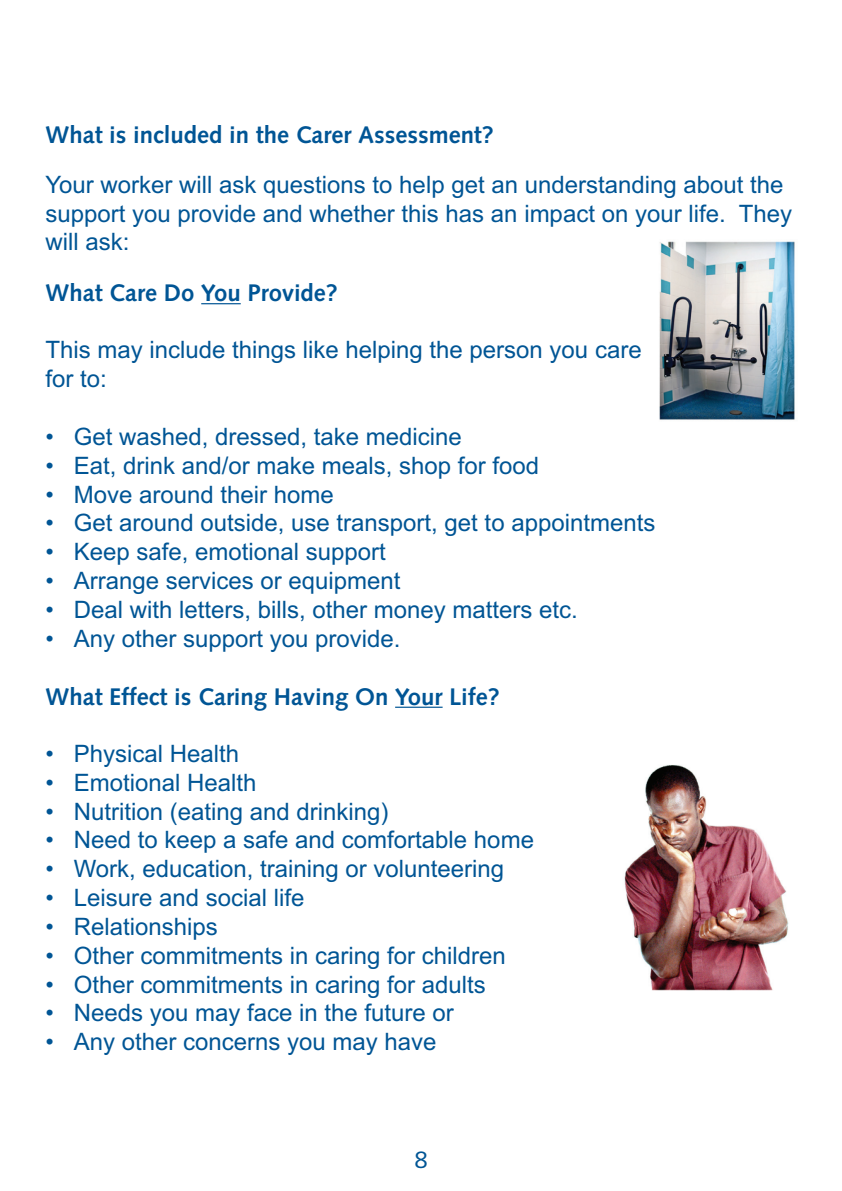
<style>
.page{position:relative;width:842px;height:1191px;background:#fff}
.page>*{position:absolute;margin:0;border:0;box-sizing:border-box;transform-origin:0 0}
.t1{font:24px/28.8px "Arial";color:#005595}
.t2{font:700 24px "Syntax";color:#005595}
.t3{font:24px "Syntax";color:#005595}
</style>
<div class="page">
<hr style="left:201px;top:303px;width:40px;height:1px;background:#005595">
<hr style="left:395px;top:706px;width:48px;height:2px;background:#005595">
<img style="left:659px;top:241px;width:136px;height:179px">
<img style="left:624px;top:765px;width:165px;height:225px">
<p class="t2" style="left:45px;top:124px;width:450px">What is included in the Carer Assessment?</p>
<p class="t1" style="left:45px;top:172px;width:748px">Your worker will ask questions to help get an understanding about the support you provide and whether this has an impact on your life. They will ask:</p>
<p class="t2" style="left:45px;top:283px;width:294px">What Care Do You Provide?</p>
<p class="t1" style="left:45px;top:338px;width:598px">This may include things like helping the person you care for to:</p>
<p class="t1" style="left:45px;top:424px;width:418px">• Get washed, dressed, take medicine</p>
<p class="t1" style="left:45px;top:453px;width:495px">• Eat, drink and/or make meals, shop for food</p>
<p class="t1" style="left:45px;top:482px;width:290px">• Move around their home</p>
<p class="t1" style="left:45px;top:511px;width:612px">• Get around outside, use transport, get to appointments</p>
<p class="t1" style="left:45px;top:539px;width:342px">• Keep safe, emotional support</p>
<p class="t1" style="left:45px;top:568px;width:357px">• Arrange services or equipment</p>
<p class="t1" style="left:45px;top:597px;width:534px">• Deal with letters, bills, other money matters etc.</p>
<p class="t1" style="left:45px;top:626px;width:357px">• Any other support you provide.</p>
<p class="t2" style="left:45px;top:686px;width:456px">What Effect is Caring Having On Your Life?</p>
<p class="t1" style="left:45px;top:741px;width:195px">• Physical Health</p>
<p class="t1" style="left:45px;top:770px;width:213px">• Emotional Health</p>
<p class="t1" style="left:45px;top:799px;width:345px">• Nutrition (eating and drinking)</p>
<p class="t1" style="left:45px;top:828px;width:490px">• Need to keep a safe and comfortable home</p>
<p class="t1" style="left:45px;top:857px;width:460px">• Work, education, training or volunteering</p>
<p class="t1" style="left:45px;top:885px;width:261px">• Leisure and social life</p>
<p class="t1" style="left:45px;top:914px;width:174px">• Relationships</p>
<p class="t1" style="left:45px;top:943px;width:462px">• Other commitments in caring for children</p>
<p class="t1" style="left:45px;top:972px;width:442px">• Other commitments in caring for adults</p>
<p class="t1" style="left:45px;top:1001px;width:410px">• Needs you may face in the future or</p>
<p class="t1" style="left:45px;top:1029px;width:393px">• Any other concerns you may have</p>
<p class="t3" style="left:414px;top:1149px;width:15px">8</p>
</div>
